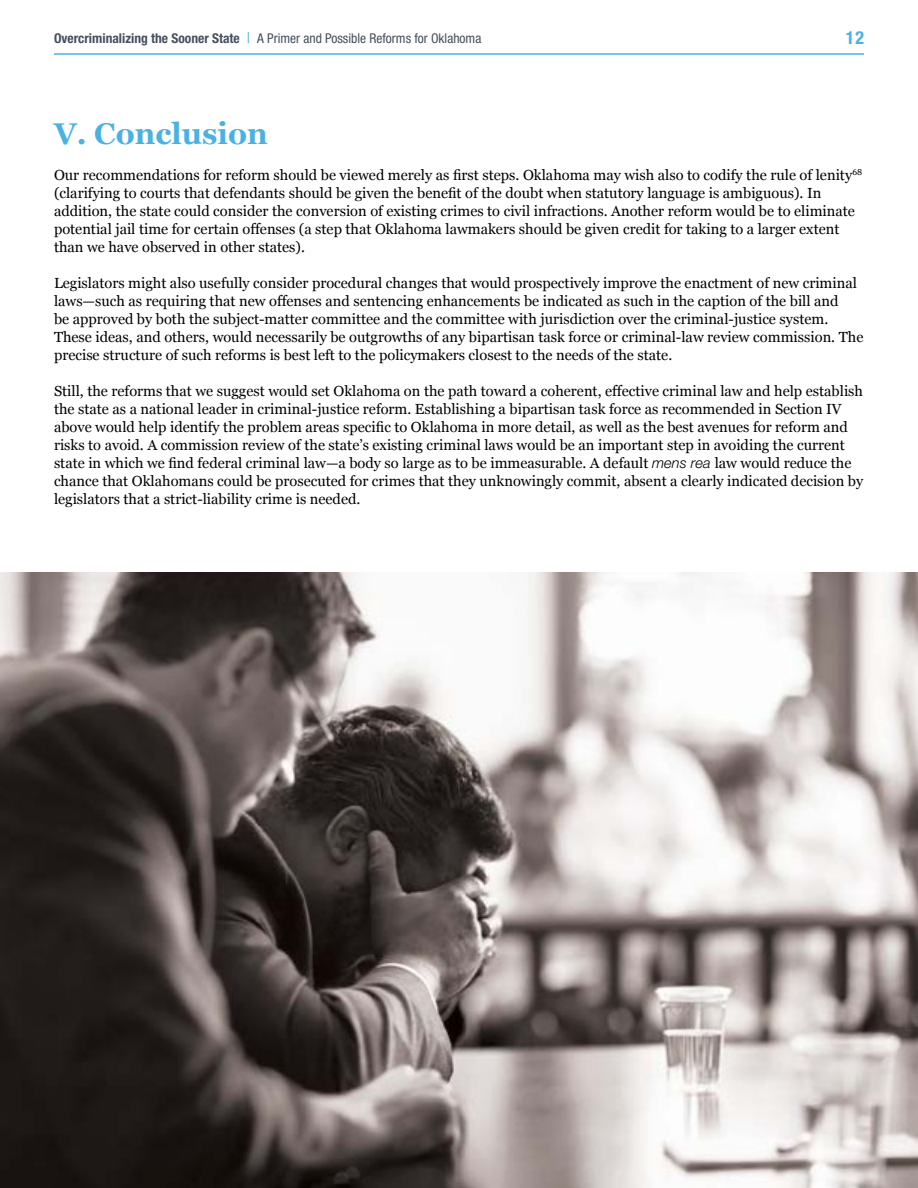
<style>
.page{position:relative;width:918px;height:1188px;background:#fff}
.page>*{position:absolute;margin:0;border:0;box-sizing:border-box;transform-origin:0 0}
.t1{font:700 30px "Georgia";color:#4ab1e4}
.t2{font:700 condensed 18px "Helvetica Neue LT Pro";color:#4ab1e4}
.t3{font:14.7px/18px "Georgia";color:#000}
.t4{font:condensed 13.5px "Helvetica Neue LT Pro";color:#45505f}
.s1{font-weight:700}
.s2{font-size:15.15px;color:#4ab1e4}
.s3{font-family:"Helvetica Neue LT Pro";font-weight:300;font-style:italic}
</style>
<div class="page">
<hr style="left:54px;top:53px;width:810px;height:2px;background:#4ab1e4">
<img style="left:0;top:572px;width:918px;height:616px">
<p class="t4" style="left:54px;top:30px;width:429px"><span class="s1">Overcriminalizing the Sooner State</span> <span class="s2">|</span> A Primer and Possible Reforms for Oklahoma</p>
<p class="t2" style="left:846px;top:27px;width:20px">12</p>
<h1 class="t1" style="left:54px;top:111px;width:215px">V. Conclusion</h1>
<p class="t3" style="left:54px;top:165px;width:810px">Our recommendations for reform should be viewed merely as first steps. Oklahoma may wish also to codify the rule of lenity<sup>68 </sup>(clarifying to courts that defendants should be given the benefit of the doubt when statutory language is ambiguous). In addition, the state could consider the conversion of existing crimes to civil infractions. Another reform would be to eliminate potential jail time for certain offenses (a step that Oklahoma lawmakers should be given credit for taking to a larger extent than we have observed in other states).</p>
<p class="t3" style="left:54px;top:273px;width:811px">Legislators might also usefully consider procedural changes that would prospectively improve the enactment of new criminal laws—such as requiring that new offenses and sentencing enhancements be indicated as such in the caption of the bill and<br>be approved by both the subject-matter committee and the committee with jurisdiction over the criminal-justice system.<br>These ideas, and others, would necessarily be outgrowths of any bipartisan task force or criminal-law review commission. The precise structure of such reforms is best left to the policymakers closest to the needs of the state.</p>
<p class="t3" style="left:54px;top:381px;width:811px">Still, the reforms that we suggest would set Oklahoma on the path toward a coherent, effective criminal law and help establish the state as a national leader in criminal-justice reform. Establishing a bipartisan task force as recommended in Section IV above would help identify the problem areas specific to Oklahoma in more detail, as well as the best avenues for reform and risks to avoid. A commission review of the state’s existing criminal laws would be an important step in avoiding the current state in which we find federal criminal law—a body so large as to be immeasurable. A default <span class="s3">mens rea</span> law would reduce the chance that Oklahomans could be prosecuted for crimes that they unknowingly commit, absent a clearly indicated decision by legislators that a strict-liability crime is needed.</p>
</div>
